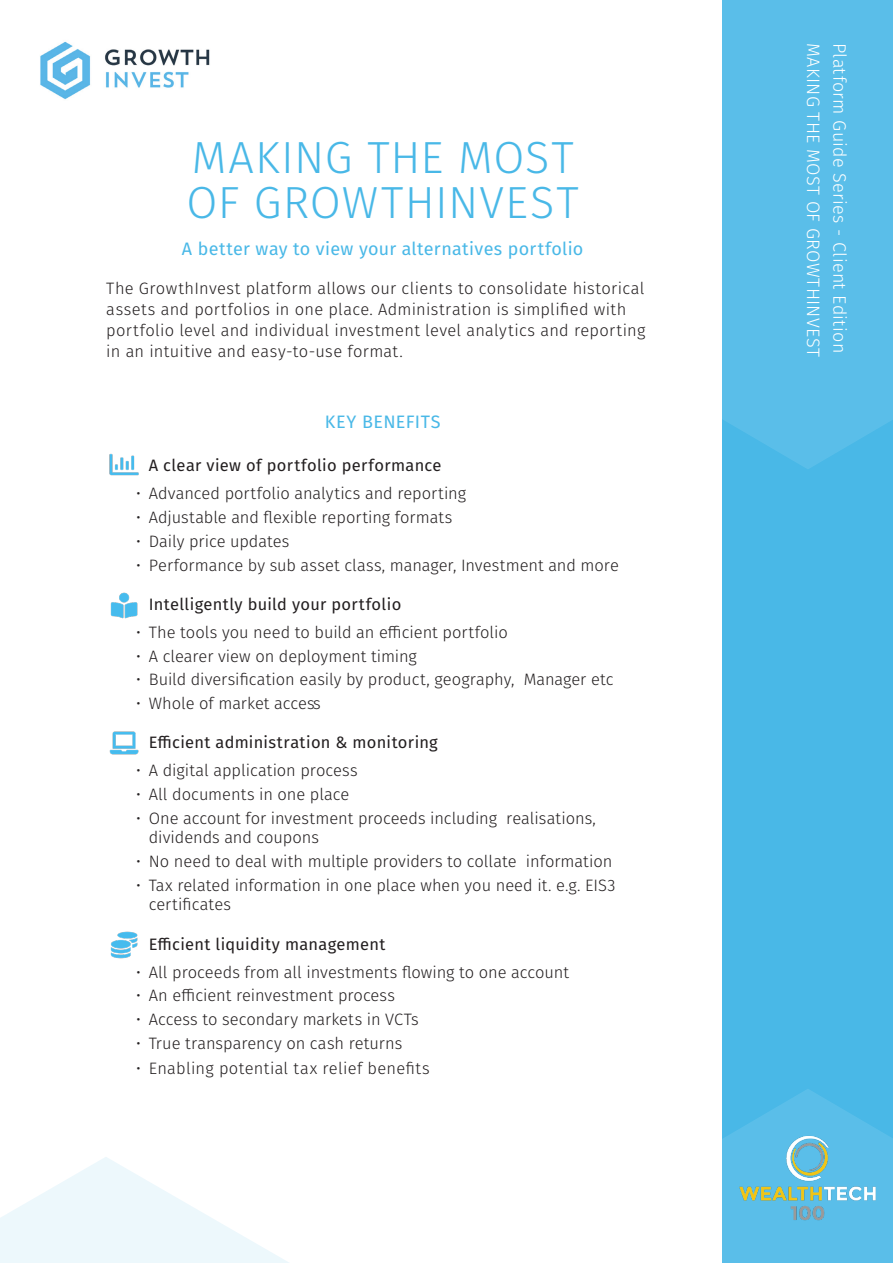
<style>
.page{position:relative;width:893px;height:1263px;background:#fff}
.page>*{position:absolute;margin:0;border:0;box-sizing:border-box;transform-origin:0 0}
.Page_Heading{font:300 45px/45px "Fira Sans";letter-spacing:.02em;color:#49b8e7}
.t1{font:300 18px "Fira Sans";letter-spacing:.015em;color:#fff}
.Process_Title{font:18px "Fira Sans";letter-spacing:.015em;color:#49b8e7}
.t2{font:300 16.5px/19.5px "Fira Sans";color:#231f20}
.t3{font:300 16.5px/21px "Fira Sans";letter-spacing:.02em;color:#231f20}
.Pre-Bullet_Header{font:16.5px "Fira Sans";letter-spacing:.02em;color:#231f20}
</style>
<div class="page">
<div style="left:723px;top:0;width:170px;height:1263px;background:#49b8e7"></div>
<div style="left:722px;top:0;width:171px;height:469px;background:#5abee9"></div>
<svg style="left:722px;top:1089px;width:171px;height:174px;fill:#5abee9"></svg>
<img style="left:40px;top:41px;width:170px;height:59px">
<img style="left:738px;top:1109px;width:139px;height:138px">
<img style="left:110px;top:592px;width:28px;height:27px">
<img style="left:109px;top:453px;width:30px;height:23px">
<img style="left:110px;top:932px;width:28px;height:26px">
<img style="left:109px;top:731px;width:30px;height:24px">
<svg style="left:0;top:1157px;width:289px;height:106px"></svg>
<p class="Page_Heading" style="left:186px;top:134px;width:394px">MAKING THE MOST<br>OF GROWTHINVEST</p>
<p class="Process_Title" style="left:182px;top:235px;width:403px">A better way to view your alternatives portfolio</p>
<p class="t3" style="left:106px;top:278px;width:541px">The GrowthInvest platform allows our clients to consolidate historical assets and portfolios in one place. Administration is simplified with portfolio level and individual investment level analytics and reporting in an intuitive and easy-to-use format.</p>
<p class="Process_Title" style="left:325px;top:408px;width:117px">KEY BENEFITS</p>
<p class="Pre-Bullet_Header" style="left:149px;top:453px;width:294px">A clear view of portfolio performance</p>
<p class="t2" style="left:136px;top:484px;width:332px">• Advanced portfolio analytics and reporting</p>
<p class="t2" style="left:136px;top:507px;width:318px">• Adjustable and flexible reporting formats</p>
<p class="t2" style="left:136px;top:531px;width:155px">• Daily price updates</p>
<p class="t2" style="left:136px;top:555px;width:484px">• Performance by sub asset class, manager, Investment and more</p>
<p class="Pre-Bullet_Header" style="left:149px;top:592px;width:254px">Intelligently build your portfolio</p>
<p class="t2" style="left:136px;top:622px;width:373px">• The tools you need to build an efficient portfolio</p>
<p class="t2" style="left:136px;top:646px;width:282px">• A clearer view on deployment timing</p>
<p class="t2" style="left:136px;top:670px;width:479px">• Build diversification easily by product, geography, Manager etc</p>
<p class="t2" style="left:136px;top:693px;width:186px">• Whole of market access</p>
<p class="Pre-Bullet_Header" style="left:149px;top:730px;width:291px">Efficient administration &amp; monitoring</p>
<p class="t2" style="left:136px;top:761px;width:223px">• A digital application process</p>
<p class="t2" style="left:136px;top:784px;width:215px">• All documents in one place</p>
<p class="t2" style="left:149px;top:808px;width:449px;text-indent:-13px">• One account for investment proceeds including realisations, dividends and coupons</p>
<p class="t2" style="left:136px;top:851px;width:478px">• No need to deal with multiple providers to collate information</p>
<p class="t2" style="left:149px;top:875px;width:468px;text-indent:-13px">• Tax related information in one place when you need it. e.g. EIS3 certificates</p>
<p class="Pre-Bullet_Header" style="left:149px;top:931px;width:238px">Efficient liquidity management</p>
<p class="t2" style="left:136px;top:962px;width:434px">• All proceeds from all investments flowing to one account</p>
<p class="t2" style="left:136px;top:986px;width:260px">• An efficient reinvestment process</p>
<p class="t2" style="left:136px;top:1009px;width:284px">• Access to secondary markets in VCTs</p>
<p class="t2" style="left:136px;top:1033px;width:268px">• True transparency on cash returns</p>
<p class="t3" style="left:136px;top:1058px;width:295px">• Enabling potential tax relief benefits</p>
<p class="t1" style="left:826px;top:43px;width:316px;rotate:90deg">MAKING THE MOST OF GROWTHINVEST</p>
<p class="t1" style="left:853px;top:43px;width:312px;rotate:90deg">Platform Guide Series - Client Edition</p>
</div>
